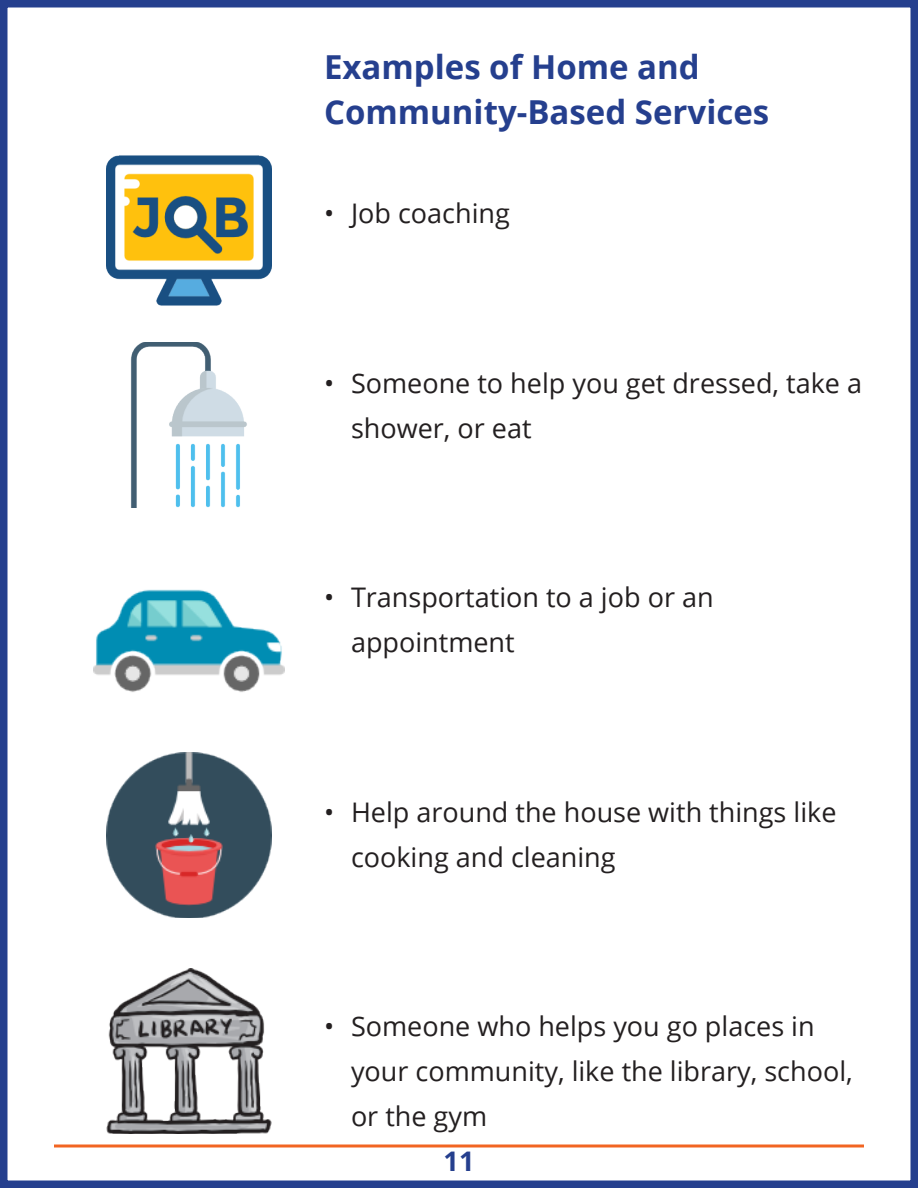
<style>
.page{position:relative;width:918px;height:1188px;background:#fff}
.page>*{position:absolute;margin:0;border:0;box-sizing:border-box;transform-origin:0 0}
.Header_Lv_3{font:700 33px/45px "Open Sans";color:#253f8e}
.t1{font:27px/45px "Open Sans";color:#231f20}
.t2{font:700 27px "Open Sans";color:#253f8e}
</style>
<div class="page">
<div style="left:0;top:0;width:918px;height:1188px;border:8px solid #253f8e"></div>
<svg style="left:54px;top:1144px;width:810px;height:4px;background:#f58b59"></svg>
<img style="left:93px;top:589px;width:192px;height:103px">
<img style="left:130px;top:342px;width:117px;height:166px">
<img style="left:106px;top:752px;width:166px;height:166px">
<img style="left:106px;top:968px;width:166px;height:166px">
<img style="left:106px;top:155px;width:166px;height:151px">
<p class="Header_Lv_3" style="left:324px;top:44px;width:447px">Examples of Home and<br>Community-Based Services</p>
<p class="t1" style="left:324px;top:190px;width:187px">• Job coaching</p>
<p class="t1" style="left:351px;top:360px;width:513px;text-indent:-27px">• Someone to help you get dressed, take a shower, or eat</p>
<p class="t1" style="left:351px;top:574px;width:364px;text-indent:-27px">• Transportation to a job or an appointment</p>
<p class="t1" style="left:351px;top:789px;width:487px;text-indent:-27px">• Help around the house with things like cooking and cleaning</p>
<p class="t1" style="left:351px;top:1003px;width:503px;text-indent:-27px">• Someone who helps you go places in your community, like the library, school, or the gym</p>
<p class="t2" style="left:444px;top:1142px;width:32px">11</p>
</div>
